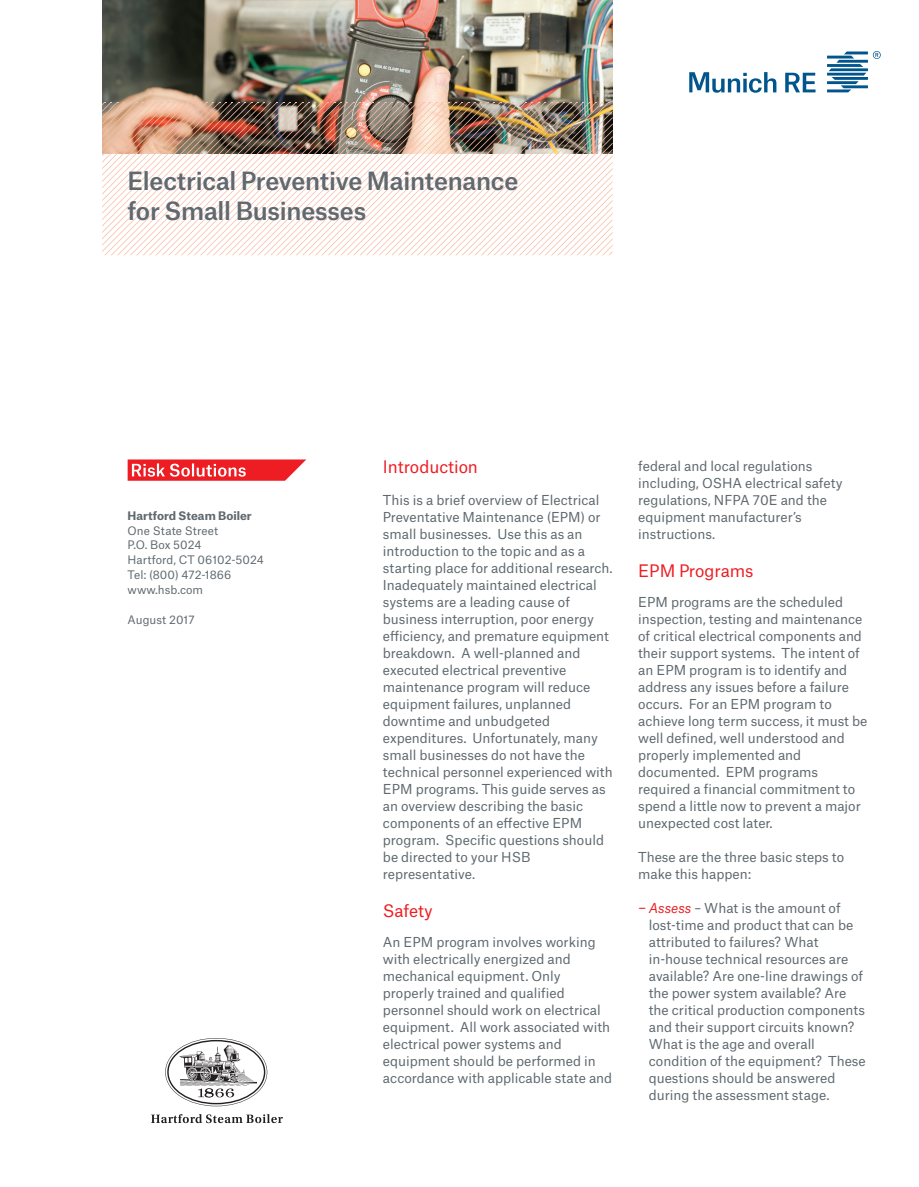
<style>
.page{position:relative;width:919px;height:1187px;background:#fff}
.page>*{position:absolute;margin:0;border:0;box-sizing:border-box;transform-origin:0 0}
.MR_16_pt{font:500 24px/29.7px "Munich Re";letter-spacing:-.01em;color:#5f696f}
.MR_11_pt_one_line_He{font:16.5px "Munich Re";letter-spacing:-.005em;color:#ee1d23}
.MR_8_75_pt_regular_s{font:13.2px/17px "Munich Re";color:#5f696f}
.MR_7_5_pt_regular{font:11.25px/14.9px "Munich Re";letter-spacing:.005em;color:#5f696f}
.s1{font-weight:700}
.s2{color:#ee1d23}
.s3{font-style:italic;color:#ee1d23}
</style>
<div class="page">
<img style="left:102px;top:0;width:510px;height:102px">
<img style="left:102px;top:102px;width:510px;height:153px">
<svg style="left:785px;top:73px;width:30px;height:19px"></svg>
<svg style="left:689px;top:72px;width:87px;height:21px"></svg>
<svg style="left:827px;top:51px;width:53px;height:41px"></svg>
<svg style="left:165px;top:1038px;width:102px;height:68px"></svg>
<svg style="left:151px;top:1114px;width:132px;height:9px"></svg>
<svg style="left:128px;top:459px;width:178px;height:21px;background:#f14e53"></svg>
<p class="MR_16_pt" style="left:128px;top:163px;width:392px">Electrical Preventive Maintenance for Small Businesses</p>
<p class="MR_7_5_pt_regular" style="left:128px;top:506px;width:138px"><span class="s1">Hartford Steam Boiler<br></span>One State Street<br>P.O. Box 5024<br>Hartford, CT 06102-5024<br>Tel: (800) 472-1866 www.hsb.com</p>
<p class="MR_7_5_pt_regular" style="left:128px;top:611px;width:68px">August 2017</p>
<p class="MR_11_pt_one_line_He" style="left:383px;top:453px;width:97px">Introduction</p>
<p class="MR_8_75_pt_regular_s" style="left:383px;top:489px;width:231px">This is a brief overview of Electrical<br>Preventative Maintenance (EPM) or small businesses. Use this as an introduction to the topic and as a starting place for additional research.<br>Inadequately maintained electrical systems are a leading cause of business interruption, poor energy efficiency, and premature equipment breakdown. A well-planned and executed electrical preventive maintenance program will reduce equipment failures, unplanned downtime and unbudgeted expenditures. Unfortunately, many small businesses do not have the technical personnel experienced with<br>EPM programs. This guide serves as an overview describing the basic components of an effective EPM program. Specific questions should be directed to your HSB representative.</p>
<p class="MR_11_pt_one_line_He" style="left:383px;top:897px;width:51px">Safety</p>
<p class="MR_8_75_pt_regular_s" style="left:383px;top:932px;width:231px">An EPM program involves working with electrically energized and mechanical equipment. Only properly trained and qualified personnel should work on electrical equipment. All work associated with electrical power systems and equipment should be performed in accordance with applicable state and</p>
<p class="MR_8_75_pt_regular_s" style="left:638px;top:455px;width:206px">federal and local regulations including, OSHA electrical safety regulations, NFPA 70E and the equipment manufacturer’s instructions.</p>
<p class="MR_11_pt_one_line_He" style="left:638px;top:557px;width:117px">EPM Programs</p>
<p class="MR_8_75_pt_regular_s" style="left:638px;top:591px;width:231px">EPM programs are the scheduled inspection, testing and maintenance of critical electrical components and their support systems. The intent of an EPM program is to identify and address any issues before a failure occurs. For an EPM program to achieve long term success, it must be well defined, well understood and properly implemented and documented. EPM programs required a financial commitment to spend a little now to prevent a major unexpected cost later.</p>
<p class="MR_8_75_pt_regular_s" style="left:638px;top:847px;width:207px">These are the three basic steps to make this happen:</p>
<p class="MR_8_75_pt_regular_s" style="left:648px;top:898px;width:218px;text-indent:-11px"><span class="s2">−</span> <span class="s3">Assess</span> – What is the amount of lost-time and product that can be attributed to failures? What in-house technical resources are available? Are one-line drawings of the power system available? Are the critical production components and their support circuits known?<br>What is the age and overall condition of the equipment? These questions should be answered during the assessment stage.</p>
</div>
